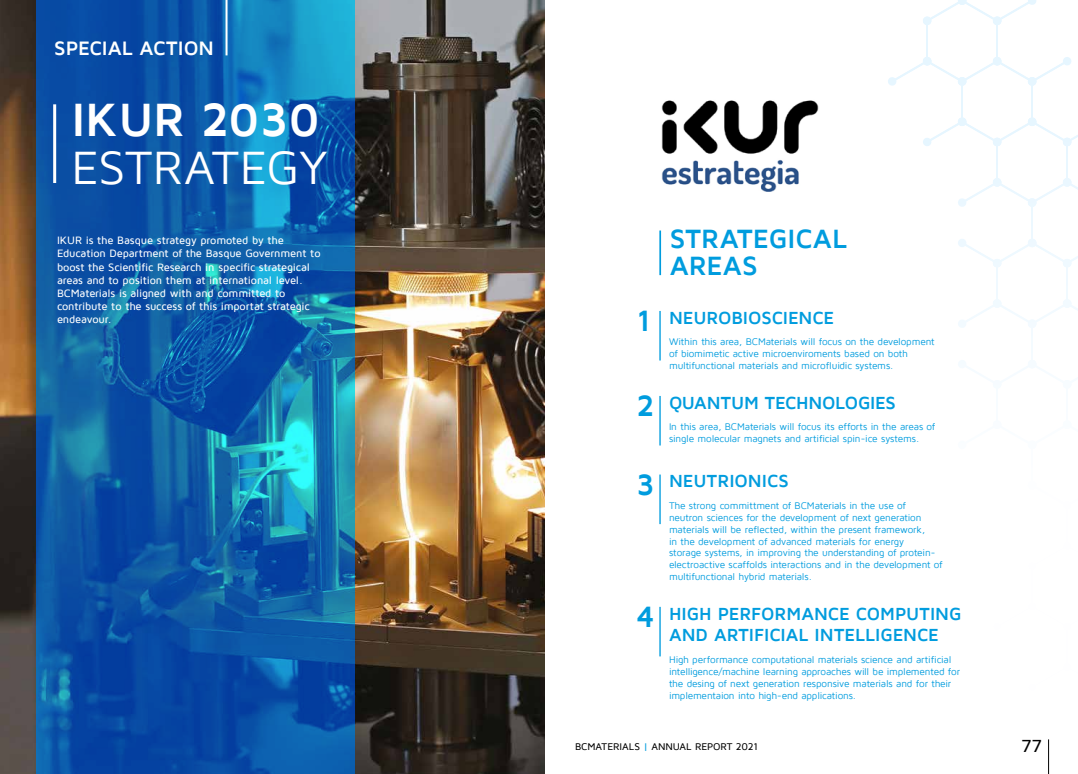
<style>
.page{position:relative;width:1078px;height:774px;background:#fff}
.page>*{position:absolute;margin:0;border:0;box-sizing:border-box;transform-origin:0 0}
.t1{font:48px "Maven Pro";color:#fff}
.t2{font:700 48px "Maven Pro";letter-spacing:-.005em;color:#fff}
.t3{font:700 27.2px/27.2px "Maven Pro";color:#009cde}
.t4{font:700 20px "Maven Pro";letter-spacing:-.005em;color:#fff}
.t5{font:700 18px/21.6px "Maven Pro";letter-spacing:-.005em;color:#009cde;text-align:center}
.t6{font:500 18px "Maven Pro";color:#000}
.t7{font:500 11px/13.2px "Maven Pro";letter-spacing:-.015em;color:#fff}
.t8{font:500 10px "Maven Pro";color:#000}
.t9{font:9.9px/11.9px "Maven Pro";letter-spacing:-.015em;color:#009cde}
.s1{font-size:30.2px}
.s2{color:#009cde}
</style>
<div class="page">
<hr style="left:926px;top:21px;width:1px;height:40px;background:#e6f6ff">
<hr style="left:960px;top:81px;width:2px;height:41px;background:#e6f6ff">
<hr style="left:995px;top:21px;width:2px;height:40px;background:#e6f6ff">
<svg style="left:923px;top:0;width:113px;height:26px"></svg>
<hr style="left:1030px;top:81px;width:2px;height:41px;background:#e6f6ff">
<svg style="left:888px;top:56px;width:183px;height:30px"></svg>
<hr style="left:995px;top:142px;width:2px;height:40px;background:#e6f6ff">
<hr style="left:1030px;top:203px;width:2px;height:40px;background:#e6f6ff">
<hr style="left:995px;top:263px;width:2px;height:40px;background:#e6f6ff">
<hr style="left:1030px;top:324px;width:2px;height:40px;background:#e6f6ff">
<hr style="left:995px;top:384px;width:2px;height:41px;background:#e6f6ff">
<hr style="left:1030px;top:445px;width:2px;height:40px;background:#e6f6ff">
<hr style="left:1030px;top:566px;width:2px;height:40px;background:#e6f6ff">
<svg style="left:958px;top:178px;width:119px;height:29px"></svg>
<hr style="left:1065px;top:142px;width:2px;height:40px;background:#e6f6ff">
<svg style="left:923px;top:117px;width:154px;height:30px"></svg>
<svg style="left:958px;top:299px;width:119px;height:30px"></svg>
<hr style="left:1065px;top:263px;width:2px;height:40px;background:#e6f6ff">
<svg style="left:958px;top:238px;width:119px;height:30px"></svg>
<svg style="left:995px;top:420px;width:37px;height:30px"></svg>
<hr style="left:1065px;top:384px;width:2px;height:41px;background:#e6f6ff">
<svg style="left:959px;top:359px;width:108px;height:30px"></svg>
<hr style="left:1065px;top:505px;width:2px;height:41px;background:#e6f6ff">
<svg style="left:1030px;top:480px;width:37px;height:30px"></svg>
<hr style="left:1065px;top:627px;width:2px;height:40px;background:#e6f6ff">
<svg style="left:1030px;top:602px;width:37px;height:29px"></svg>
<hr style="left:1047px;top:739px;width:1px;height:35px;background:#000">
<img style="left:0;top:0;width:544px;height:774px">
<svg style="left:36px;top:0;width:318px;height:774px;background:#0e5faa"></svg>
<hr style="left:53px;top:104px;width:3px;height:79px;background:#fff">
<hr style="left:225px;top:0;width:2px;height:55px;background:#fff">
<hr style="left:659px;top:230px;width:2px;height:45px;background:#009cde">
<hr style="left:659px;top:311px;width:1px;height:49px;background:#009cde">
<hr style="left:659px;top:396px;width:1px;height:49px;background:#009cde">
<hr style="left:659px;top:474px;width:1px;height:50px;background:#009cde">
<hr style="left:659px;top:607px;width:1px;height:49px;background:#009cde">
<img style="left:661px;top:100px;width:158px;height:92px">
<h3 class="t4" style="left:54px;top:38px;width:161px">SPECIAL ACTION</h3>
<h1 class="t2" style="left:71px;top:94px;width:250px">IKUR 2030</h1>
<h1 class="t1" style="left:71px;top:142px;width:258px">ESTRATEGY</h1>
<p class="t7" style="left:57px;top:234px;width:265px">IKUR is the Basque strategy promoted by the Education Department of the Basque Government to boost the Scientific Research in specific strategical areas and to position them at international level.<br>BCMaterials is aligned with and committed to contribute to the success of this importat strategic endeavour.</p>
<h2 class="t3" style="left:669px;top:226px;width:179px">STRATEGICAL<br>AREAS</h2>
<h3 class="t5" style="left:636px;top:307px;width:199px"><span class="s1">1</span> NEUROBIOSCIENCE</h3>
<p class="t9" style="left:669px;top:336px;width:267px">Within this area, BCMaterials will focus on the development of biomimetic active microenviroments based on both multifunctional materials and microfluidic systems.</p>
<h3 class="t5" style="left:636px;top:392px;width:261px"><span class="s1">2</span> QUANTUM TECHNOLOGIES</h3>
<p class="t9" style="left:669px;top:421px;width:267px">In this area, BCMaterials will focus its efforts in the areas of single molecular magnets and artificial spin-ice systems.</p>
<h3 class="t5" style="left:636px;top:471px;width:154px"><span class="s1">3</span> NEUTRIONICS</h3>
<p class="t9" style="left:669px;top:500px;width:275px">The strong committment of BCMaterials in the use of neutron sciences for the development of next generation materials will be reflected, within the present framework,<br>in the development of advanced materials for energy<br>storage systems, in improving the understanding of protein&shy;electroactive scaffolds interactions and in the development of multifunctional hybrid materials.</p>
<h3 class="t5" style="left:636px;top:603px;width:326px"><span class="s1">4</span> HIGH PERFORMANCE COMPUTING<br>AND ARTIFICIAL INTELLIGENCE</h3>
<p class="t9" style="left:669px;top:654px;width:292px">High performance computational materials science and artificial intelligence/machine learning approaches will be implemented for the desing of next generation responsive materials and for their implementaion into high-end applications.</p>
<p class="t8" style="left:575px;top:742px;width:184px">BCMATERIALS <span class="s2">|</span> ANNUAL REPORT 2021</p>
<h3 class="t6" style="left:1020px;top:736px;width:22px">77</h3>
</div>
